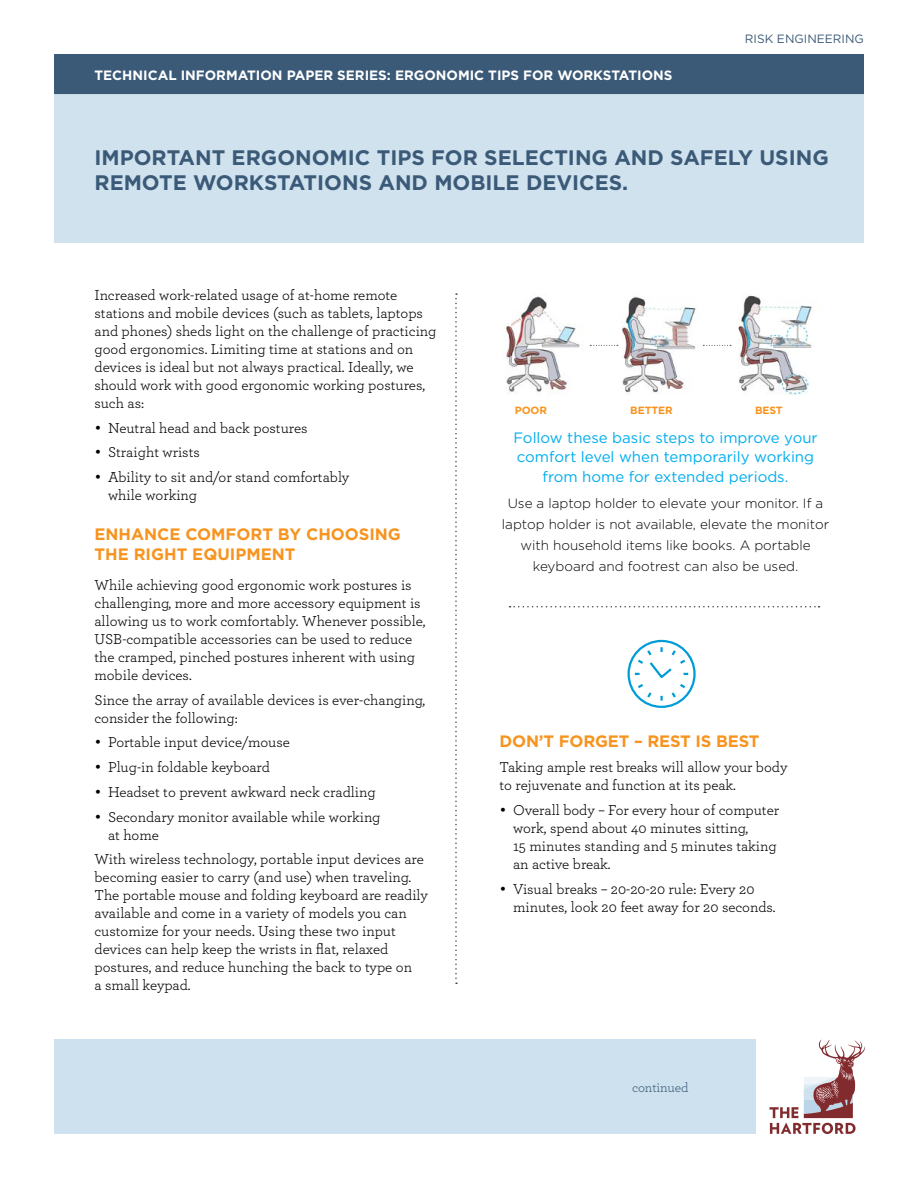
<style>
.page{position:relative;width:918px;height:1188px;background:#fff}
.page>*{position:absolute;margin:0;border:0;box-sizing:border-box;transform-origin:0 0}
.t1{font:700 21px/25.2px "Gotham";color:#3b5a78}
.t2{font:700 16.5px/19.8px "Gotham";color:#f7941f}
.t3{font:15px/18px "Archer";color:#000}
.t4{font:15px/19.5px "Gotham";color:#00aeef;text-align:center}
.t5{font:300 13.5px/21px "Gotham";color:#000;text-align:center}
.t6{font:700 13.5px "Gotham";color:#fff}
.t7{font:13.5px "Archer";letter-spacing:-.01em;color:#3b5a78}
.t8{font:12px "Gotham";color:#3b5a78}
.t9{font:700 10.5px "Gotham";letter-spacing:-.01em;color:#f7941f}
.s1{font-family:"Gotham"}
</style>
<div class="page">
<div style="left:54px;top:54px;width:810px;height:40px;background:#3b5a78"></div>
<div style="left:54px;top:94px;width:810px;height:149px;background:#cee1ee"></div>
<div style="left:54px;top:1040px;width:702px;height:94px;background:#cee1ee"></div>
<svg style="left:770px;top:1039px;width:95px;height:95px"></svg>
<img style="left:738px;top:295px;width:74px;height:100px">
<img style="left:506px;top:296px;width:74px;height:98px">
<img style="left:621px;top:297px;width:75px;height:96px">
<svg style="left:703px;top:345px;width:28px;height:1px"></svg>
<svg style="left:590px;top:345px;width:28px;height:1px"></svg>
<svg style="left:455px;top:293px;width:2px;height:691px"></svg>
<div style="left:627px;top:640px;width:69px;height:68px;border:2px solid #009cd8;border-radius:50%"></div>
<svg style="left:633px;top:645px;width:57px;height:58px"></svg>
<svg style="left:510px;top:606px;width:310px;height:2px"></svg>
<p class="t6" style="left:94px;top:66px;width:579px">TECHNICAL INFORMATION PAPER SERIES: ERGONOMIC TIPS FOR WORKSTATIONS</p>
<p class="t8" style="left:745px;top:31px;width:121px">RISK ENGINEERING</p>
<h1 class="t1" style="left:94px;top:144px;width:736px">IMPORTANT ERGONOMIC TIPS FOR SELECTING AND SAFELY USING<br>REMOTE WORKSTATIONS AND MOBILE DEVICES.</h1>
<p class="t3" style="left:94px;top:285px;width:344px">Increased work-related usage of at-home remote stations and mobile devices (such as tablets, laptops and phones) sheds light on the challenge of practicing good ergonomics. Limiting time at stations and on devices is ideal but not always practical. Ideally, we should work with good ergonomic working postures, such as:</p>
<p class="t3" style="left:94px;top:418px;width:215px"><span class="s1">•</span> Neutral head and back postures</p>
<p class="t3" style="left:94px;top:443px;width:107px"><span class="s1">•</span> Straight wrists</p>
<p class="t3" style="left:108px;top:468px;width:243px;text-indent:-14px"><span class="s1">•</span> Ability to sit and/or stand comfortably while working</p>
<p class="t2" style="left:94px;top:524px;width:308px">ENHANCE COMFORT BY CHOOSING<br>THE RIGHT EQUIPMENT</p>
<p class="t3" style="left:94px;top:575px;width:333px">While achieving good ergonomic work postures is challenging, more and more accessory equipment is allowing us to work comfortably. Whenever possible, USB-compatible accessories can be used to reduce the cramped, pinched postures inherent with using mobile devices.</p>
<p class="t3" style="left:94px;top:690px;width:332px">Since the array of available devices is ever-changing, consider the following:</p>
<p class="t3" style="left:94px;top:733px;width:197px"><span class="s1">•</span> Portable input device/mouse</p>
<p class="t3" style="left:94px;top:757px;width:177px"><span class="s1">•</span> Plug-in foldable keyboard</p>
<p class="t3" style="left:94px;top:782px;width:283px"><span class="s1">•</span> Headset to prevent awkward neck cradling</p>
<p class="t3" style="left:108px;top:807px;width:274px;text-indent:-14px"><span class="s1">•</span> Secondary monitor available while working at home</p>
<p class="t3" style="left:94px;top:850px;width:335px">With wireless technology, portable input devices are becoming easier to carry (and use) when traveling.<br>The portable mouse and folding keyboard are readily available and come in a variety of models you can customize for your needs. Using these two input devices can help keep the wrists in flat, relaxed postures, and reduce hunching the back to type on<br>a small keypad.</p>
<p class="t9" style="left:515px;top:403px;width:34px">POOR</p>
<p class="t9" style="left:630px;top:403px;width:44px">BETTER</p>
<p class="t9" style="left:755px;top:403px;width:29px">BEST</p>
<p class="t4" style="left:513px;top:427px;width:306px">Follow these basic steps to improve your comfort level when temporarily working from home for extended periods.</p>
<p class="t5" style="left:502px;top:493px;width:329px">Use a laptop holder to elevate your monitor. If a laptop holder is not available, elevate the monitor with household items like books. A portable keyboard and footrest can also be used.</p>
<p class="t2" style="left:500px;top:732px;width:262px">DON’T FORGET – REST IS BEST</p>
<p class="t3" style="left:500px;top:757px;width:290px">Taking ample rest breaks will allow your body to rejuvenate and function at its peak.</p>
<p class="t3" style="left:513px;top:800px;width:268px;text-indent:-14px"><span class="s1">•</span> Overall body – For every hour of computer work, spend about 40 minutes sitting,<br>15 minutes standing and 5 minutes taking an active break.</p>
<p class="t3" style="left:513px;top:879px;width:264px;text-indent:-14px"><span class="s1">•</span> Visual breaks – 20-20-20 rule: Every 20 minutes, look 20 feet away for 20 seconds.</p>
<p class="t7" style="left:632px;top:1078px;width:58px">continued</p>
</div>
